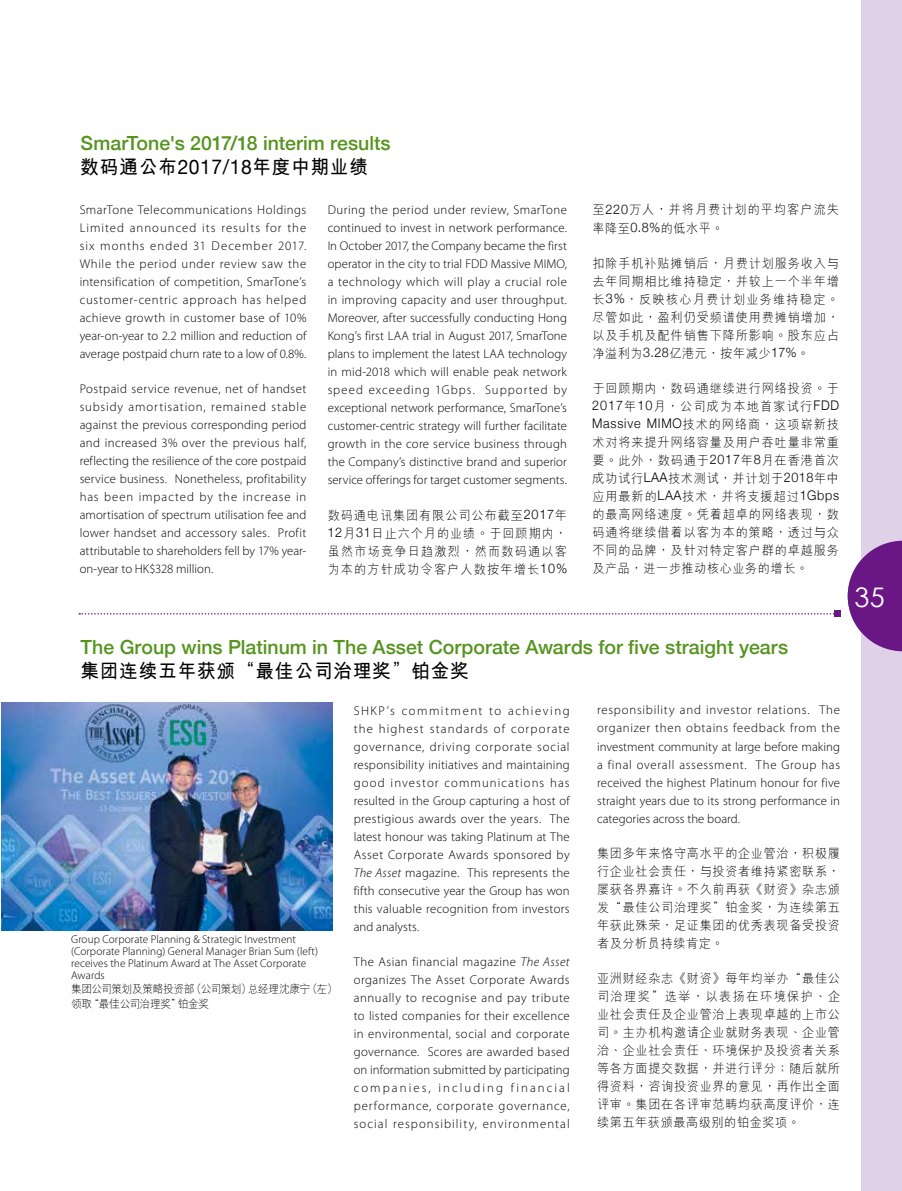
<style>
.page{position:relative;width:902px;height:1191px;background:#fff}
.page>*{position:absolute;margin:0;border:0;box-sizing:border-box;transform-origin:0 0}
.t1{font:27px "Century Gothic";color:#fff}
.t2{font:500 19.5px "Helvetica Neue";color:#56941f}
.t3{font:700 19.5px "M Hei HKS";letter-spacing:.05em;color:#000;scale:.95 1}
.t4{font:300 12.75px/18px "Myriad Pro";letter-spacing:.005em;color:#000;text-align:justify}
.t5{font:300 12.75px/18px "M Hei HKS";letter-spacing:.075em;color:#000;text-align:justify;scale:.95 1}
.t6{font:300 11.25px/12px "Myriad Pro";letter-spacing:.005em;color:#000}
.t7{font:300 11.25px/14.2px "M Hei HKS";letter-spacing:-.035em;color:#000;scale:.95 1}
.s1{font-family:"Helvetica Neue";font-weight:400;font-size:20.25px}
.s2{font-family:"Helvetica Neue";font-size:13.2px}
.s3{font-style:italic}
</style>
<div class="page">
<svg style="left:79px;top:611px;width:760px;height:6px"></svg>
<img style="left:2px;top:703px;width:330px;height:227px">
<div style="left:861px;top:0;width:40px;height:1191px;background:#dfd1e7"></div>
<svg style="left:847px;top:541px;width:54px;height:110px"></svg>
<h2 class="t2" style="left:81px;top:127px;width:311px">SmarTone's 2017/18 interim results</h2>
<h2 class="t3" style="left:81px;top:153px;width:304px">數碼通公布<span class="s1">2017/18</span>年度中期業績</h2>
<p class="t4" style="left:327px;top:200px;width:241px">During the period under review, SmarTone continued to invest in network performance.<br>In October 2017, the Company became the first operator in the city to trial FDD Massive MIMO, a technology which will play a crucial role in improving capacity and user throughput.<br>Moreover, after successfully conducting Hong Kong’s first LAA trial in August 2017, SmarTone plans to implement the latest LAA technology in mid-2018 which will enable peak network speed exceeding 1Gbps. Supported by exceptional network performance, SmarTone’s customer-centric strategy will further facilitate growth in the core service business through the Company’s distinctive brand and superior service offerings for target customer segments.</p>
<p class="t5" style="left:327px;top:505px;width:254px">數碼通電訊集團有限公司公布截至<span class="s2">2017</span>年<span class="s2">12</span>月<span class="s2">31</span>日止六個月的業績。於回顧期內，雖然市場競爭日趨激烈，然而數碼通以客為本的方針成功令客戶人數按年增長<span class="s2">10%</span></p>
<p class="t4" style="left:80px;top:200px;width:228px">SmarTone Telecommunications Holdings Limited announced its results for the six months ended 31 December 2017.<br>While the period under review saw the intensification of competition, SmarTone’s customer-centric approach has helped achieve growth in customer base of 10% year-on-year to 2.2 million and reduction of average postpaid churn rate to a low of 0.8%.</p>
<p class="t4" style="left:80px;top:379px;width:228px">Postpaid service revenue, net of handset subsidy amortisation, remained stable against the previous corresponding period and increased 3% over the previous half, reflecting the resilience of the core postpaid service business. Nonetheless, profitability has been impacted by the increase in amortisation of spectrum utilisation fee and lower handset and accessory sales. Profit attributable to shareholders fell by 17% year&shy;on-year to HK$328 million.</p>
<p class="t5" style="left:592px;top:200px;width:261px">至<span class="s2">220</span>萬人，並將月費計劃的平均客戶流失率降至<span class="s2">0.8%</span>的低水平。</p>
<p class="t5" style="left:592px;top:253px;width:261px">扣除手機補貼攤銷後，月費計劃服務收入與去年同期相比維持穩定，並較上一個半年增長<span class="s2">3%</span>，反映核心月費計劃業務維持穩定。儘管如此，盈利仍受頻譜使用費攤銷增加，以及手機及配件銷售下降所影響。股東應佔淨溢利為<span class="s2">3.28</span>億港元，按年減少<span class="s2">17%</span>。</p>
<p class="t5" style="left:592px;top:378px;width:261px">於回顧期內，數碼通繼續進行網絡投資。於<span class="s2">2017</span>年<span class="s2">10</span>月，公司成為本地首家試行<span class="s2">FDD Massive MIMO</span>技術的網絡商，這項嶄新技術對將來提升網絡容量及用戶吞吐量非常重要。此外，數碼通於<span class="s2">2017</span>年<span class="s2">8</span>月在香港首次成功試行<span class="s2">LAA</span>技術測試，並計劃於<span class="s2">2018</span>年中應用最新的<span class="s2">LAA</span>技術，並將支援超過<span class="s2">1Gbps</span>的最高網絡速度。憑着超卓的網絡表現，數碼通將繼續借着以客為本的策略，透過與眾不同的品牌，及針對特定客戶群的卓越服務及產品，進一步推動核心業務的增長。</p>
<h2 class="t2" style="left:81px;top:631px;width:709px">The Group wins Platinum in The Asset Corporate Awards for five straight years</h2>
<h2 class="t3" style="left:81px;top:657px;width:410px">集團連續五年獲頒“最佳公司治理獎”鉑金獎</h2>
<p class="t6" style="left:71px;top:933px;width:248px">Group Corporate Planning &amp; Strategic Investment (Corporate Planning) General Manager Brian Sum (left) receives the Platinum Award at The Asset Corporate Awards</p>
<p class="t7" style="left:71px;top:981px;width:282px">集團公司策劃及策略投資部（公司策劃）總經理沈康寧（左）領取“最佳公司治理獎”鉑金獎</p>
<p class="t4" style="left:354px;top:701px;width:217px">SHKP’s commitment to achieving the highest standards of corporate governance, driving corporate social responsibility initiatives and maintaining good investor communications has resulted in the Group capturing a host of prestigious awards over the years. The latest honour was taking Platinum at The Asset Corporate Awards sponsored by <span class="s3">The Asset</span> magazine. This represents the fifth consecutive year the Group has won this valuable recognition from investors and analysts.</p>
<p class="t4" style="left:354px;top:952px;width:217px">The Asian financial magazine <span class="s3">The Asset </span>organizes The Asset Corporate Awards annually to recognise and pay tribute to listed companies for their excellence in environmental, social and corporate governance. Scores are awarded based on information submitted by participating companies, including financial performance, corporate governance, social responsibility, environmental</p>
<p class="t4" style="left:597px;top:701px;width:244px">responsibility and investor relations. The organizer then obtains feedback from the investment community at large before making a final overall assessment. The Group has received the highest Platinum honour for five straight years due to its strong performance in categories across the board.</p>
<p class="t5" style="left:597px;top:844px;width:257px">集團多年來恪守高水平的企業管治，積極履行企業社會責任，與投資者維持緊密聯繫，屢獲各界嘉許。不久前再獲《財資》雜誌頒發“最佳公司治理獎”鉑金獎，為連續第五年獲此殊榮，足證集團的優秀表現備受投資者及分析員持續肯定。</p>
<p class="t5" style="left:597px;top:969px;width:257px">亞洲財經雜誌《財資》每年均舉辦“最佳公司治理獎”選舉，以表揚在環境保護、企業社會責任及企業管治上表現卓越的上市公司。主辦機構邀請企業就財務表現、企業管治、企業社會責任、環境保護及投資者關係等各方面提交數據，並進行評分；隨後就所得資料，咨詢投資業界的意見，再作出全面評審。集團在各評審範疇均獲高度評價，連續第五年獲頒最高級別的鉑金獎項。</p>
<h1 class="t1" style="left:854px;top:581px;width:32px">35</h1>
</div>
